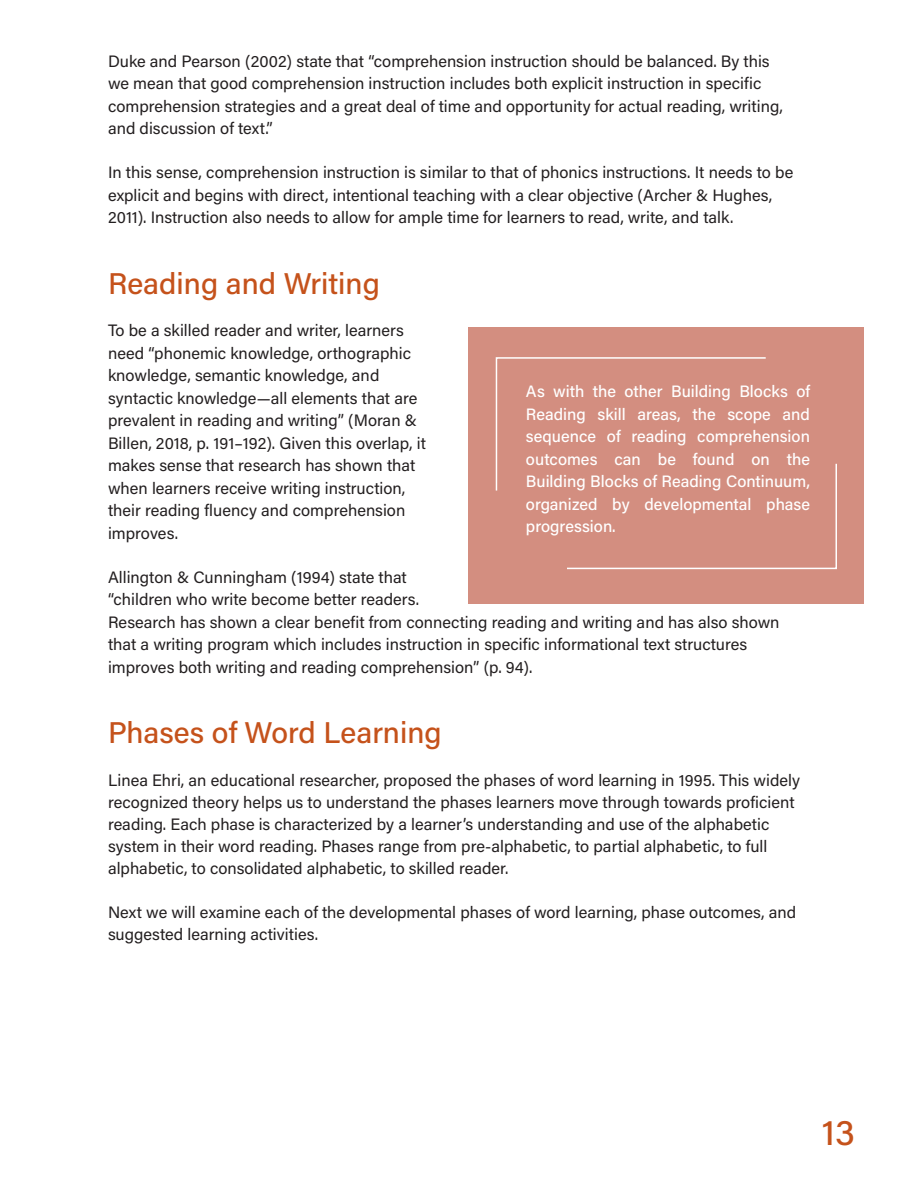
<style>
.page{position:relative;width:918px;height:1188px;background:#fff}
.page>*{position:absolute;margin:0;border:0;box-sizing:border-box;transform-origin:0 0}
.t1{font:36px "Acumin Variable Concept";color:#c5521b}
.Titles{font:30px "Acumin Variable Concept";color:#c5521b}
.Body{font:16.5px/22.5px "Acumin Variable Concept";color:#231f20}
.Box_Text{font:16.5px/22.5px "Acumin Variable Concept";color:#fff;text-align:justify}
</style>
<div class="page">
<div style="left:469px;top:327px;width:395px;height:277px;background:#d38e80"></div>
<svg style="left:495px;top:357px;width:342px;height:213px"></svg>
<p class="Body" style="left:108px;top:49px;width:676px">Duke and Pearson (2002) state that “comprehension instruction should be balanced. By this we mean that good comprehension instruction includes both explicit instruction in specific comprehension strategies and a great deal of time and opportunity for actual reading, writing, and discussion of text.”</p>
<p class="Body" style="left:108px;top:161px;width:687px">In this sense, comprehension instruction is similar to that of phonics instructions. It needs to be explicit and begins with direct, intentional teaching with a clear objective (Archer &amp; Hughes,<br>2011). Instruction also needs to allow for ample time for learners to read, write, and talk.</p>
<p class="Titles" style="left:108px;top:263px;width:273px">Reading and Writing</p>
<p class="Body" style="left:108px;top:319px;width:320px">To be a skilled reader and writer, learners need “phonemic knowledge, orthographic knowledge, semantic knowledge, and syntactic knowledge—all elements that are prevalent in reading and writing” (Moran &amp; Billen, 2018, p. 191–192). Given this overlap, it makes sense that research has shown that when learners receive writing instruction, their reading fluency and comprehension improves.</p>
<p class="Body" style="left:108px;top:565px;width:673px">Allington &amp; Cunningham (1994) state that<br>“children who write become better readers.<br>Research has shown a clear benefit from connecting reading and writing and has also shown that a writing program which includes instruction in specific informational text structures improves both writing and reading comprehension” (p. 94).</p>
<p class="Box_Text" style="left:526px;top:380px;width:286px">As with the other Building Blocks of Reading skill areas, the scope and sequence of reading comprehension outcomes can be found on the Building Blocks of Reading Continuum, organized by developmental phase progression.</p>
<p class="Titles" style="left:108px;top:712px;width:335px">Phases of Word Learning</p>
<p class="Body" style="left:108px;top:768px;width:694px;line-height:22px">Linea Ehri, an educational researcher, proposed the phases of word learning in 1995. This widely recognized theory helps us to understand the phases learners move through towards proficient reading. Each phase is characterized by a learner’s understanding and use of the alphabetic system in their word reading. Phases range from pre-alphabetic, to partial alphabetic, to full alphabetic, to consolidated alphabetic, to skilled reader.</p>
<p class="Body" style="left:108px;top:900px;width:690px;line-height:22px">Next we will examine each of the developmental phases of word learning, phase outcomes, and suggested learning activities.</p>
<h1 class="t1" style="left:822px;top:1108px;width:35px">13</h1>
</div>
